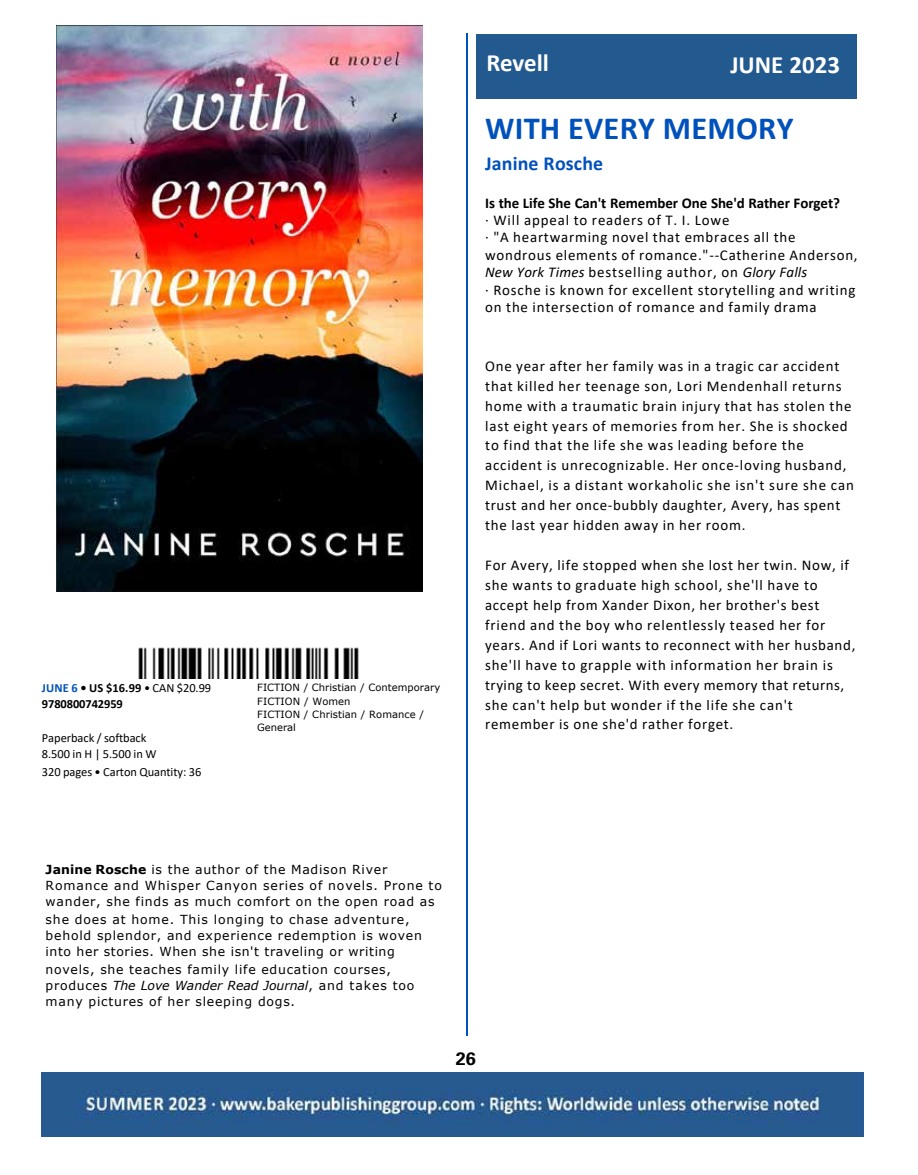
<style>
.page{position:relative;width:918px;height:1175px;background:#fff}
.page>*{position:absolute;margin:0;border:0;box-sizing:border-box;transform-origin:0 0}
.t1{font:700 32.4px "Calibri";letter-spacing:.01em;color:#0051bc}
.t2{font:700 24.9px "Calibri";color:#fff}
.t3{font:700 19.95px "Calibri";letter-spacing:.005em;color:#0051bc}
.t4{font:700 18px "Univers";color:#000}
.t5{font:15px/20px "Calibri";letter-spacing:.055em;color:#000}
.t6{font:700 15px "Calibri";letter-spacing:-.005em;color:#000}
.t7{font:12.45px/16.2px "Verdana";letter-spacing:.06em;color:#000}
.t8{font:12.45px/16.2px "Calibri";letter-spacing:-.005em;color:#000}
.t9{font:700 12.45px/16.2px "Calibri";letter-spacing:-.005em;color:#000}
.t10{font:9.9px/13.6px "Verdana";letter-spacing:.005em;color:#000}
.s1{color:#0051bc}
.s2{font-weight:400}
.s3{font-style:italic}
.s4{font-weight:700}
</style>
<div class="page">
<img style="left:57px;top:26px;width:366px;height:565px">
<img style="left:138px;top:647px;width:221px;height:31px">
<hr style="left:466px;top:33px;width:2px;height:1002px;background:#0051bc">
<div style="left:476px;top:34px;width:380px;height:64px;background:#22598f"></div>
<img style="left:42px;top:1072px;width:822px;height:64px">
<p class="t9" style="left:42px;top:679px;width:171px"><span class="s1">JUNE 6</span> • US $16.99 <span class="s2">• CAN $20.99<br></span>9780800742959</p>
<p class="t8" style="left:42px;top:729px;width:116px">Paperback / softback<br>8.500 in H | 5.500 in W</p>
<p class="t8" style="left:42px;top:763px;width:161px">320 pages • Carton Quantity: 36</p>
<p class="t10" style="left:257px;top:680px;width:185px">FICTION / Christian / Contemporary<br>FICTION / Women<br>FICTION / Christian / Romance /</p>
<p class="t10" style="left:257px;top:720px;width:40px">General</p>
<h2 class="t2" style="left:486px;top:45px;width:64px">Revell</h2>
<h2 class="t2" style="left:730px;top:47px;width:111px">JUNE 2023</h2>
<h1 class="t1" style="left:485px;top:105px;width:310px">WITH EVERY MEMORY</h1>
<h3 class="t3" style="left:485px;top:149px;width:120px">Janine Rosche</h3>
<p class="t6" style="left:485px;top:192px;width:356px">Is the Life She Can't Remember One She'd Rather Forget?</p>
<p class="t5" style="left:485px;top:211px;width:374px;line-height:17.4px">· Will appeal to readers of T. I. Lowe<br>· "A heartwarming novel that embraces all the wondrous elements of romance."--Catherine Anderson, <span class="s3">New York Times</span> bestselling author, on <span class="s3">Glory Falls<br></span>· Rosche is known for excellent storytelling and writing on the intersection of romance and family drama</p>
<p class="t5" style="left:485px;top:355px;width:370px">One year after her family was in a tragic car accident that killed her teenage son, Lori Mendenhall returns home with a traumatic brain injury that has stolen the last eight years of memories from her. She is shocked to find that the life she was leading before the accident is unrecognizable. Her once-loving husband, Michael, is a distant workaholic she isn't sure she can trust and her once-bubbly daughter, Avery, has spent the last year hidden away in her room.</p>
<p class="t5" style="left:485px;top:554px;width:372px">For Avery, life stopped when she lost her twin. Now, if she wants to graduate high school, she'll have to accept help from Xander Dixon, her brother's best friend and the boy who relentlessly teased her for years. And if Lori wants to reconnect with her husband, she'll have to grapple with information her brain is trying to keep secret. With every memory that returns, she can't help but wonder if the life she can't remember is one she'd rather forget.</p>
<p class="t7" style="left:46px;top:861px;width:398px"><span class="s4">Janine Rosche</span> is the author of the Madison River<br>Romance and Whisper Canyon series of novels. Prone to wander, she finds as much comfort on the open road as</p>
<p class="t7" style="left:46px;top:911px;width:378px">she does at home. This longing to chase adventure, behold splendor, and experience redemption is woven into her stories. When she isn't traveling or writing</p>
<p class="t7" style="left:46px;top:960px;width:370px">novels, she teaches family life education courses, produces <span class="s3">The Love Wander Read Journal</span>, and takes too many pictures of her sleeping dogs.</p>
<p class="t4" style="left:456px;top:1048px;width:22px">26</p>
</div>
